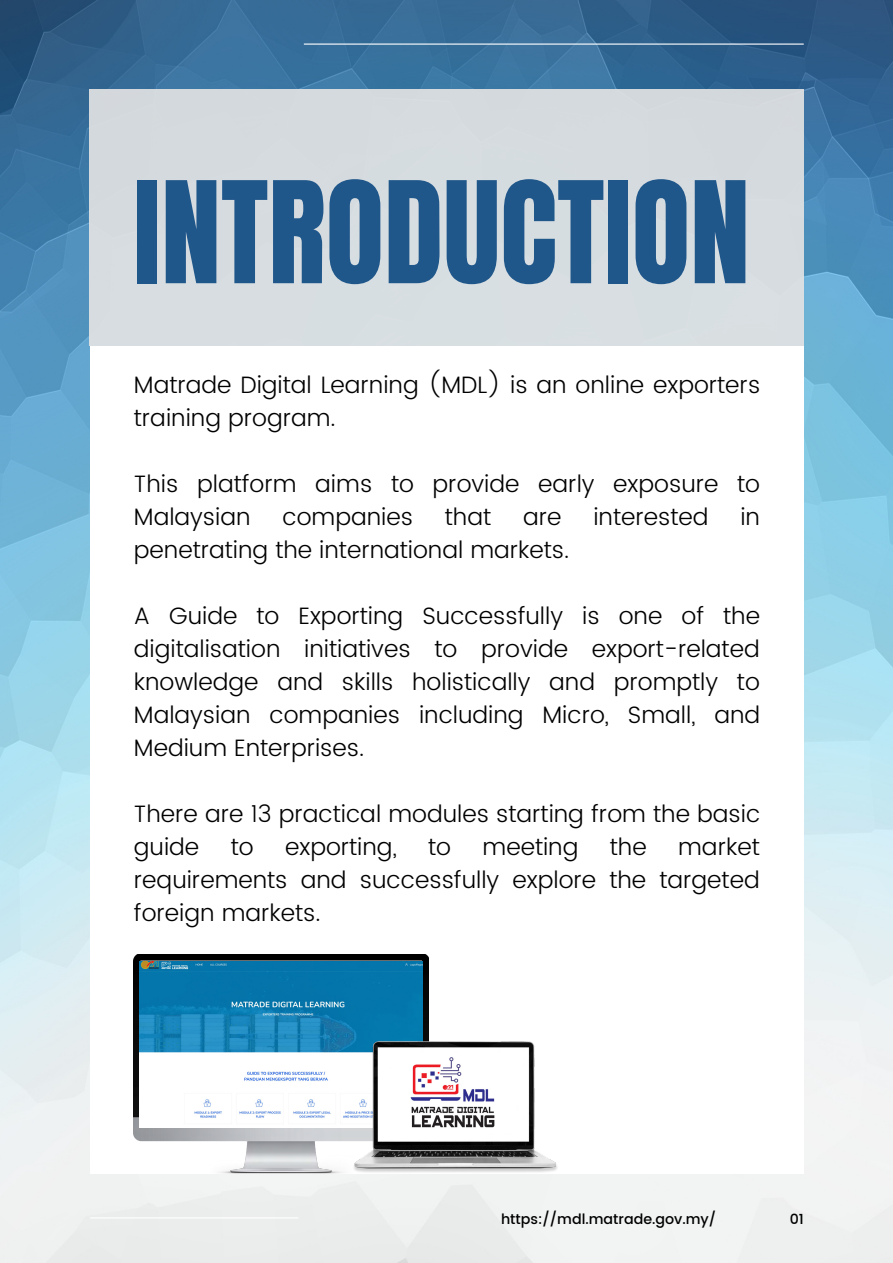
<style>
.page{position:relative;width:893px;height:1263px;background:#fff}
.page>*{position:absolute;margin:0;border:0;box-sizing:border-box;transform-origin:0 0}
.t1{font:120px "Anton";color:#20578b}
.t2{font:300 23.7px/33px "Poppins";color:#000}
.t3{font:500 14.25px "Poppins";color:#000}
</style>
<div class="page">
<img style="left:0;top:0;width:893px;height:1263px">
<div style="left:89px;top:89px;width:715px;height:256px;background:#d6dcdf"></div>
<div style="left:90px;top:346px;width:714px;height:827px;background:#fff"></div>
<hr style="left:90px;top:1217px;width:208px;height:1px;background:#fff">
<hr style="left:304px;top:44px;width:499px;height:1px;background:#fff">
<img style="left:134px;top:954px;width:294px;height:220px">
<img style="left:140px;top:961px;width:282px;height:167px">
<img style="left:353px;top:1041px;width:204px;height:132px">
<img style="left:405px;top:1053px;width:93px;height:78px">
<h1 class="t1" style="left:134px;top:147px;width:617px">INTRODUCTION</h1>
<p class="t2" style="left:134px;top:368px;width:628px">Matrade Digital Learning (MDL) is an online exporters training program.</p>
<p class="t2" style="left:134px;top:467px;width:628px">This platform aims to provide early exposure to<br>Malaysian</p>
<p class="t2" style="left:282px;top:500px;width:132px">companies</p>
<p class="t2" style="left:445px;top:500px;width:48px">that</p>
<p class="t2" style="left:523px;top:500px;width:40px">are</p>
<p class="t2" style="left:593px;top:500px;width:117px">interested</p>
<p class="t2" style="left:740px;top:500px;width:21px">in</p>
<p class="t2" style="left:134px;top:533px;width:437px">penetrating the international markets.</p>
<p class="t2" style="left:134px;top:599px;width:628px;text-align:justify">A Guide to Exporting Successfully is one of the digitalisation initiatives to provide export-related knowledge and skills holistically and promptly to Malaysian companies including Micro, Small, and Medium Enterprises.</p>
<p class="t2" style="left:134px;top:798px;width:628px">There are 13 practical modules starting from the basic guide</p>
<p class="t2" style="left:231px;top:831px;width:24px">to</p>
<p class="t2" style="left:285px;top:831px;width:113px">exporting,</p>
<p class="t2" style="left:428px;top:831px;width:24px">to</p>
<p class="t2" style="left:482px;top:831px;width:97px">meeting</p>
<p class="t2" style="left:610px;top:831px;width:38px">the</p>
<p class="t2" style="left:134px;top:831px;width:627px;text-align:justify;text-indent:544px">market requirements and successfully explore the targeted foreign markets.</p>
<p class="t3" style="left:501px;top:1210px;width:217px">https://mdl.matrade.gov.my/</p>
<p class="t3" style="left:790px;top:1210px;width:16px">01</p>
</div>
